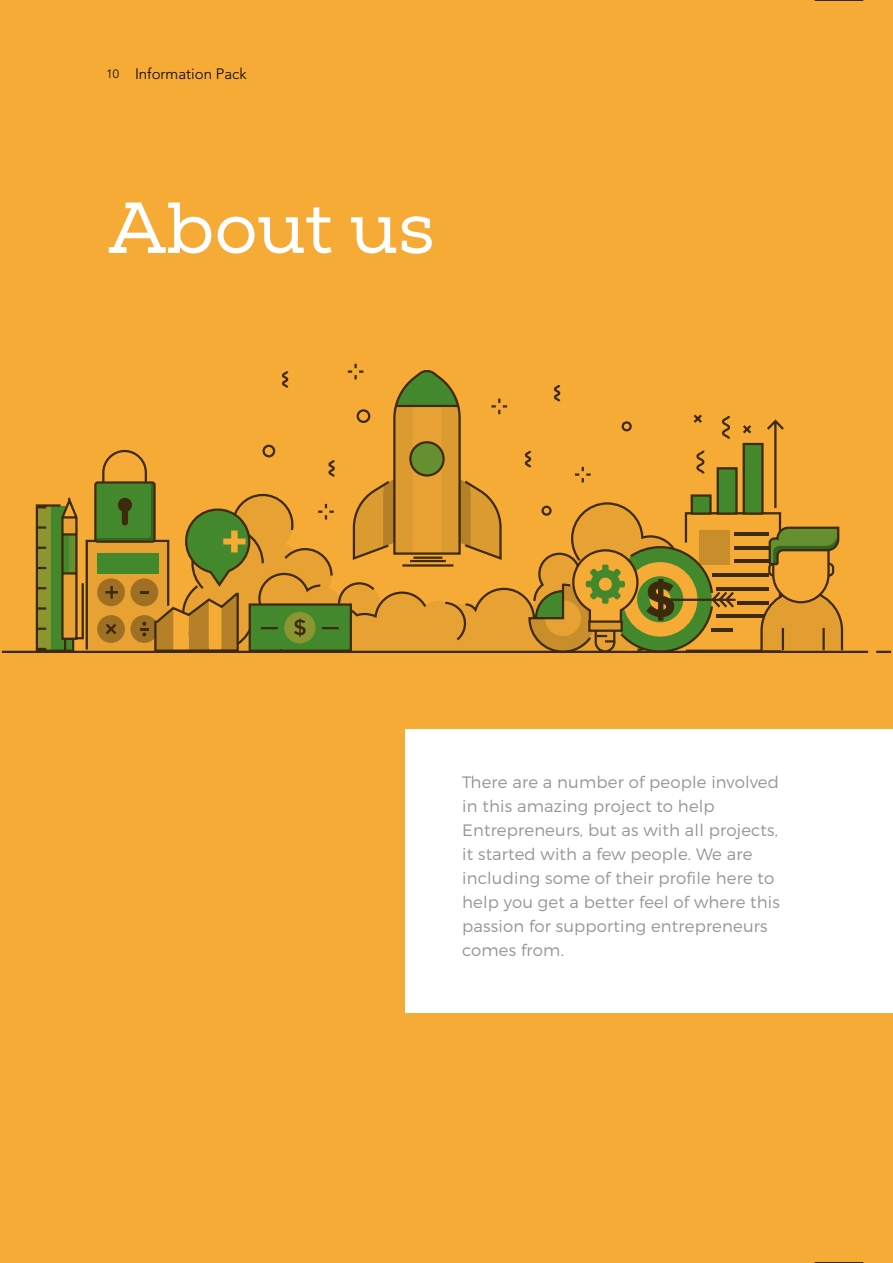
<style>
.page{position:relative;width:893px;height:1263px;background:#f5ab36}
.page>*{position:absolute;margin:0;border:0;box-sizing:border-box;transform-origin:0 0}
.t1{font:72px "Nexa Slab Regular FREE";color:#fff}
.t2{font:300 16.5px/24px "Montserrat";letter-spacing:.01em;color:#939598}
.t3{font:300 15px "Avenir LT Std";color:#000}
.s1{font-size:12px}
</style>
<div class="page">
<div style="left:405px;top:729px;width:488px;height:284px;background:#fff"></div>
<hr style="left:2px;top:651px;width:866px;height:2px;background:#404042">
<svg style="left:876px;top:651px;width:15px;height:2px"></svg>
<svg style="left:35px;top:414px;width:809px;height:239px"></svg>
<svg style="left:261px;top:363px;width:372px;height:159px"></svg>
<hr style="left:815px;top:0;width:48px;height:1px;background:#000">
<hr style="left:815px;top:1262px;width:48px;height:1px;background:#000">
<p class="t3" style="left:106px;top:65px;width:142px"><span class="s1">10</span> Information Pack</p>
<h1 class="t1" style="left:108px;top:185px;width:328px">About us</h1>
<p class="t2" style="left:462px;top:770px;width:319px">There are a number of people involved in this amazing project to help Entrepreneurs, but as with all projects, it started with a few people. We are including some of their profile here to help you get a better feel of where this passion for supporting entrepreneurs comes from.</p>
</div>
